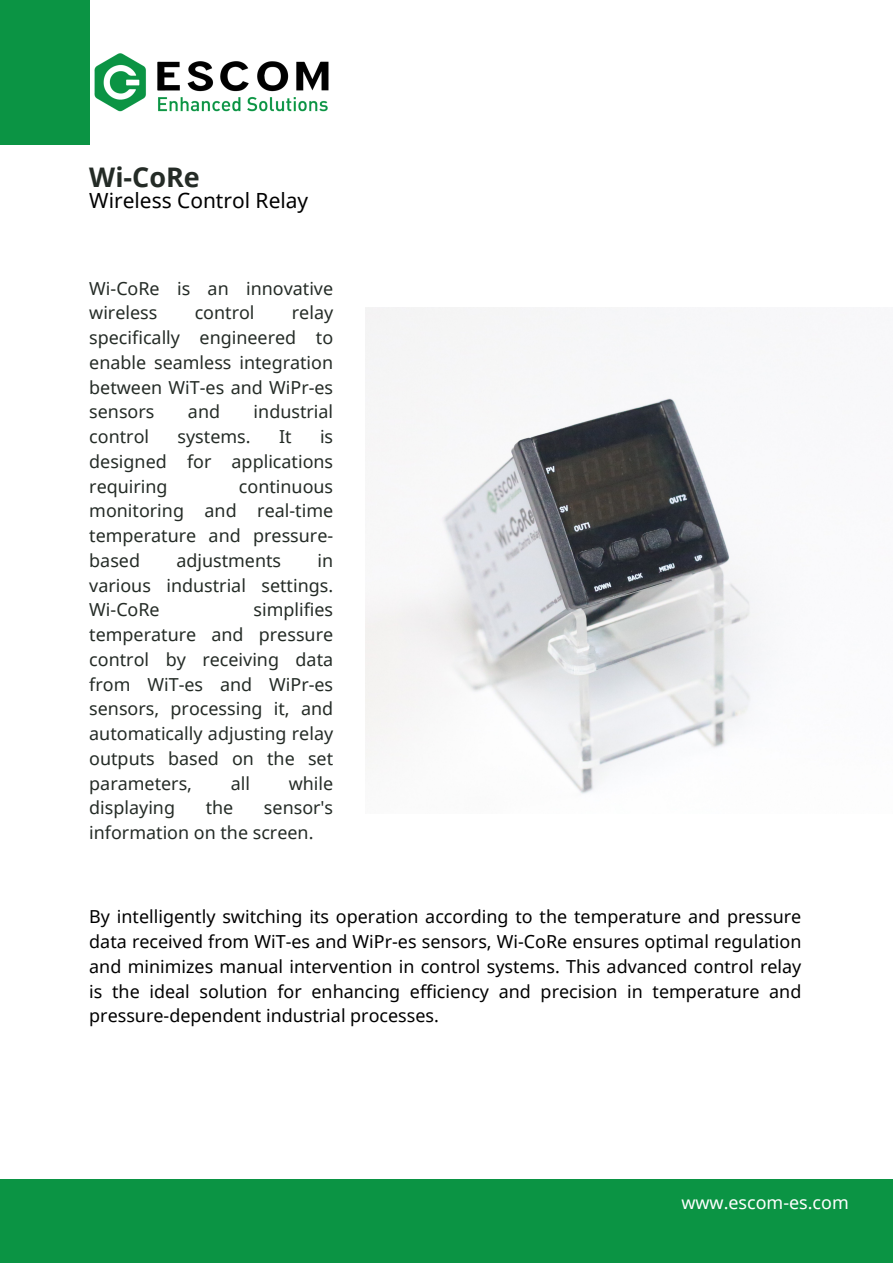
<style>
.page{position:relative;width:893px;height:1264px;background:#fff}
.page>*{position:absolute;margin:0;border:0;box-sizing:border-box;transform-origin:0 0}
.t1{font:700 27px "Noto Sans";color:#242b26}
.t2{font:20.85px "Noto Sans";color:#000}
.t3{font:17.85px/24.8px "Noto Sans";color:#242b26;text-align:justify}
.t4{font:17.85px/24.8px "Noto Sans";color:#000;text-align:justify}
.t5{font:17.85px "Noto Sans";color:#fff}
</style>
<div class="page">
<div style="left:0;top:1179px;width:892px;height:83px;background:#0b9444"></div>
<div style="left:0;top:0;width:89px;height:145px;background:#0b9444"></div>
<img style="left:94px;top:53px;width:235px;height:59px">
<img style="left:366px;top:307px;width:412px;height:487px">
<p class="t1" style="left:89px;top:158px;width:112px">Wi-CoRe</p>
<p class="t2" style="left:89px;top:186px;width:220px">Wireless Control Relay</p>
<p class="t3" style="left:89px;top:275px;width:245px">Wi-CoRe is an innovative wireless</p>
<p class="t3" style="left:89px;top:300px;width:245px;text-indent:202px">relay specifically engineered to enable seamless integration between WiT-es and WiPr-es sensors</p>
<p class="t3" style="left:195px;top:300px;width:61px">control</p>
<p class="t3" style="left:188px;top:399px;width:34px">and</p>
<p class="t3" style="left:253px;top:399px;width:81px">industrial</p>
<p class="t3" style="left:89px;top:424px;width:61px">control</p>
<p class="t3" style="left:177px;top:424px;width:74px">systems.</p>
<p class="t3" style="left:279px;top:424px;width:14px">It</p>
<p class="t3" style="left:89px;top:424px;width:245px;text-indent:231px">is designed for applications requiring</p>
<p class="t3" style="left:89px;top:473px;width:245px;text-indent:150px">continuous monitoring and real-time temperature and pressure&shy;based</p>
<p class="t3" style="left:176px;top:547px;width:106px">adjustments</p>
<p class="t3" style="left:89px;top:547px;width:245px;text-indent:228px">in various industrial settings.<br>Wi-CoRe</p>
<p class="t3" style="left:89px;top:597px;width:245px;text-indent:164px">simplifies temperature and pressure control by receiving data from WiT-es and WiPr-es sensors, processing it, and automatically adjusting relay outputs based on the set parameters,</p>
<p class="t3" style="left:231px;top:770px;width:21px">all</p>
<p class="t3" style="left:289px;top:770px;width:46px">while</p>
<p class="t3" style="left:89px;top:795px;width:87px">displaying</p>
<p class="t3" style="left:206px;top:795px;width:29px">the</p>
<p class="t3" style="left:89px;top:795px;width:245px;text-indent:175px">sensor's information on the screen.</p>
<p class="t4" style="left:89px;top:904px;width:713px">By intelligently switching its operation according to the temperature and pressure data received from WiT-es and WiPr-es sensors, Wi-CoRe ensures optimal regulation and minimizes manual intervention in control systems. This advanced control relay is the ideal solution for enhancing efficiency and precision in temperature and pressure-dependent industrial processes.</p>
<p class="t5" style="left:681px;top:1190px;width:169px">www.escom-es.com</p>
</div>
